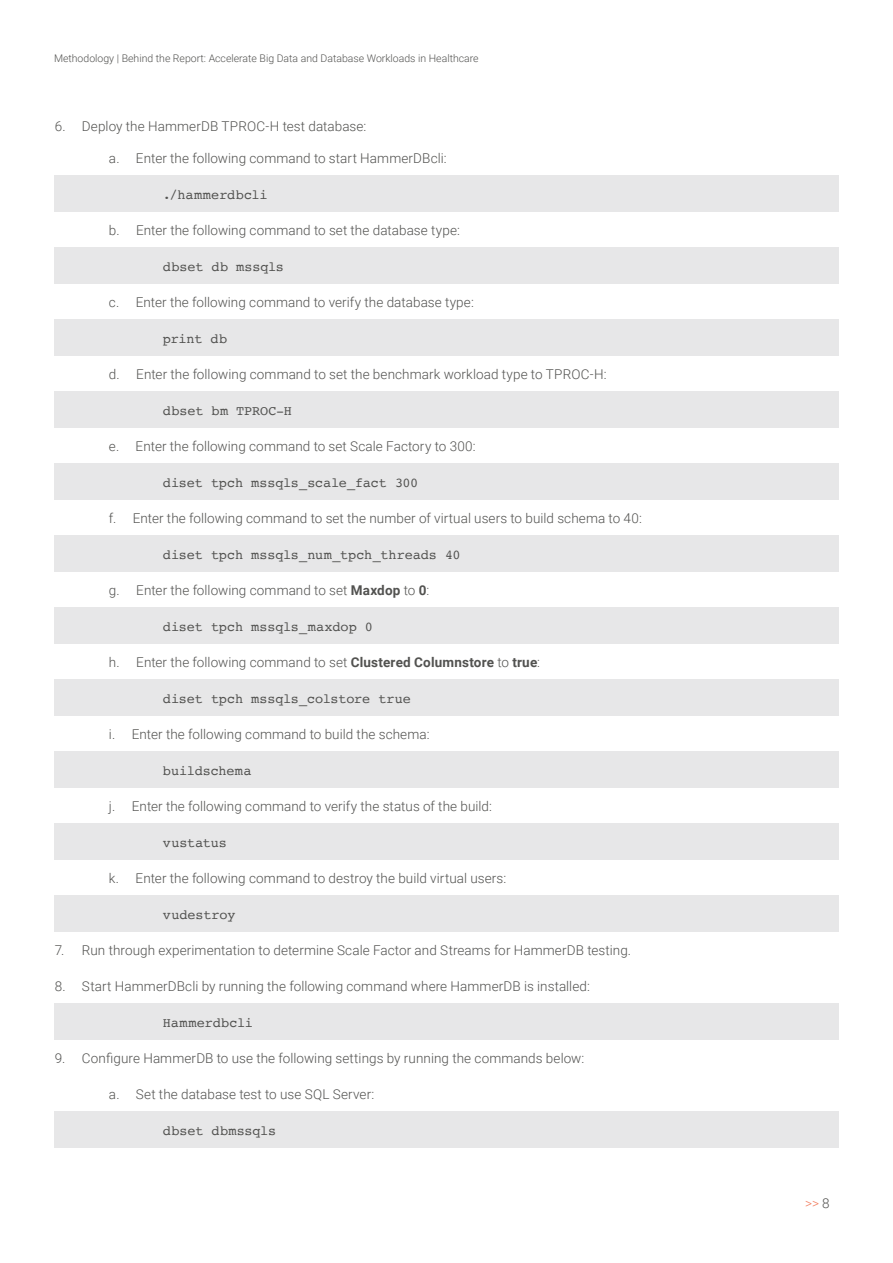
<style>
.page{position:relative;width:893px;height:1263px;background:#fff}
.page>*{position:absolute;margin:0;border:0;box-sizing:border-box;transform-origin:0 0}
.t1{font:300 13.5px "Roboto";letter-spacing:.005em;color:#525250}
.t2{font:13.5px "Courier";letter-spacing:-.01em;color:#525250}
.t3{font:300 13.5px "Roboto";color:#f27c5e}
.t4{font:300 10.5px "Roboto";color:#525250}
.s1{font-weight:700}
.s2{color:#525250}
</style>
<div class="page">
<div style="left:55px;top:176px;width:784px;height:36px;background:#e7e7e8"></div>
<div style="left:55px;top:247px;width:784px;height:37px;background:#e7e7e8"></div>
<div style="left:55px;top:319px;width:784px;height:37px;background:#e7e7e8"></div>
<div style="left:55px;top:392px;width:784px;height:36px;background:#e7e7e8"></div>
<div style="left:55px;top:463px;width:784px;height:37px;background:#e7e7e8"></div>
<div style="left:55px;top:535px;width:784px;height:37px;background:#e7e7e8"></div>
<div style="left:55px;top:608px;width:784px;height:36px;background:#e7e7e8"></div>
<div style="left:55px;top:679px;width:784px;height:37px;background:#e7e7e8"></div>
<div style="left:55px;top:751px;width:784px;height:37px;background:#e7e7e8"></div>
<div style="left:55px;top:824px;width:784px;height:36px;background:#e7e7e8"></div>
<div style="left:55px;top:895px;width:784px;height:37px;background:#e7e7e8"></div>
<div style="left:55px;top:1003px;width:784px;height:37px;background:#e7e7e8"></div>
<div style="left:55px;top:1111px;width:784px;height:37px;background:#e7e7e8"></div>
<p class="t4" style="left:54px;top:51px;width:426px">Methodology | Behind the Report: Accelerate Big Data and Database Workloads in Healthcare</p>
<p class="t1" style="left:55px;top:117px;width:313px">6. Deploy the HammerDB TPROC-H test database:</p>
<p class="t1" style="left:109px;top:149px;width:339px">a. Enter the following command to start HammerDBcli:</p>
<p class="t2" style="left:163px;top:184px;width:106px">./hammerdbcli</p>
<p class="t1" style="left:109px;top:221px;width:352px">b. Enter the following command to set the database type:</p>
<p class="t2" style="left:163px;top:256px;width:122px">dbset db mssqls</p>
<p class="t1" style="left:109px;top:293px;width:366px">c. Enter the following command to verify the database type:</p>
<p class="t2" style="left:163px;top:328px;width:66px">print db</p>
<p class="t1" style="left:109px;top:365px;width:499px">d. Enter the following command to set the benchmark workload type to TPROC-H:</p>
<p class="t2" style="left:163px;top:400px;width:130px">dbset bm TPROC-H</p>
<p class="t1" style="left:109px;top:437px;width:368px">e. Enter the following command to set Scale Factory to 300:</p>
<p class="t2" style="left:163px;top:472px;width:257px">diset tpch mssqls_scale_fact 300</p>
<p class="t1" style="left:109px;top:509px;width:535px">f. Enter the following command to set the number of virtual users to build schema to 40:</p>
<p class="t2" style="left:163px;top:544px;width:299px">diset tpch mssqls_num_tpch_threads 40</p>
<p class="t1" style="left:109px;top:581px;width:322px">g. Enter the following command to set <span class="s1">Maxdop</span> to <span class="s1">0</span>:</p>
<p class="t2" style="left:163px;top:616px;width:211px">diset tpch mssqls_maxdop 0</p>
<p class="t1" style="left:109px;top:653px;width:433px">h. Enter the following command to set <span class="s1">Clustered Columnstore</span> to <span class="s1">true</span>:</p>
<p class="t2" style="left:163px;top:688px;width:249px">diset tpch mssqls_colstore true</p>
<p class="t1" style="left:109px;top:725px;width:322px">i. Enter the following command to build the schema:</p>
<p class="t2" style="left:163px;top:760px;width:90px">buildschema</p>
<p class="t1" style="left:109px;top:797px;width:384px">j. Enter the following command to verify the status of the build:</p>
<p class="t2" style="left:163px;top:832px;width:65px">vustatus</p>
<p class="t1" style="left:109px;top:869px;width:399px">k. Enter the following command to destroy the build virtual users:</p>
<p class="t2" style="left:163px;top:904px;width:74px">vudestroy</p>
<p class="t1" style="left:55px;top:941px;width:578px">7. Run through experimentation to determine Scale Factor and Streams for HammerDB testing.</p>
<p class="t1" style="left:55px;top:977px;width:536px">8. Start HammerDBcli by running the following command where HammerDB is installed:</p>
<p class="t2" style="left:163px;top:1012px;width:92px">Hammerdbcli</p>
<p class="t1" style="left:55px;top:1049px;width:531px">9. Configure HammerDB to use the following settings by running the commands below:</p>
<p class="t1" style="left:109px;top:1085px;width:267px">a. Set the database test to use SQL Server:</p>
<p class="t2" style="left:163px;top:1120px;width:115px">dbset dbmssqls</p>
<p class="t3" style="left:805px;top:1194px;width:26px">&gt;&gt; <span class="s2">8</span></p>
</div>
